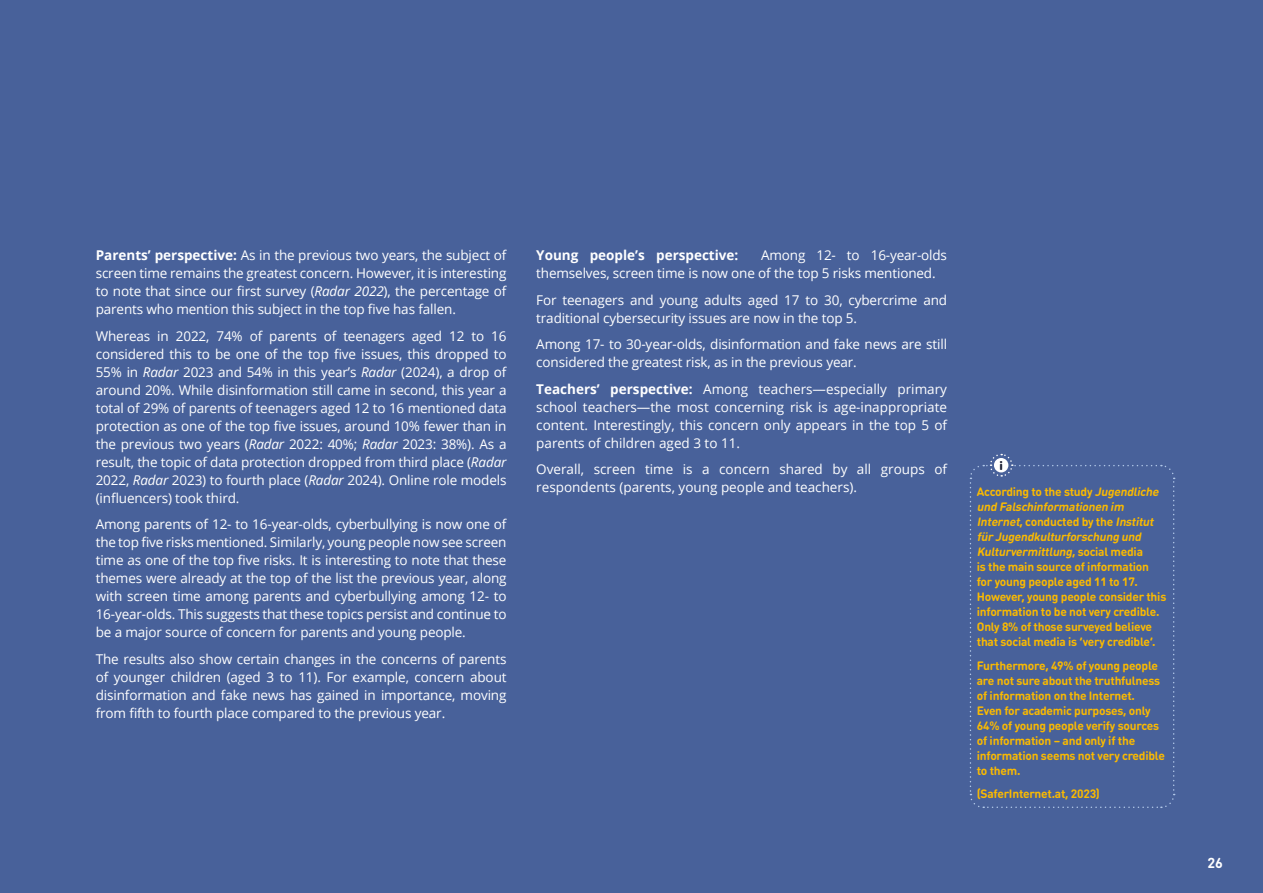
<style>
.page{position:relative;width:1263px;height:893px;background:#48619a}
.page>*{position:absolute;margin:0;border:0;box-sizing:border-box;transform-origin:0 0}
.t1{font:700 14.25px "DIN Round Pro";color:#fff}
.t2{font:13.5px/18px "Open Sans";letter-spacing:-.01em;color:#fff;text-align:justify}
.t3{font:700 13.5px "Open Sans";color:#fff}
.POp-up_fond_foncé{font:700 12px/15px "DIN Round Pro";letter-spacing:-.02em;color:#fbba00}
.t4{font:900 12px "DIN Round Pro";color:#161a2e}
.s1{font-weight:700}
.s2{font-style:italic}
</style>
<div class="page">
<svg style="left:969px;top:453px;width:206px;height:355px"></svg>
<div style="left:994px;top:458px;width:14px;height:14px;background:#fff;border-radius:50%"></div>
<p class="t2" style="left:96px;top:246px;width:412px"><span class="s1">Parents’ perspective:</span> As in the previous two years, the subject of screen time remains the greatest concern. However, it is interesting to note that since our first survey (<span class="s2">Radar 2022</span>), the percentage of parents who mention this subject in the top five has fallen.</p>
<p class="t2" style="left:96px;top:326px;width:412px">Whereas in 2022, 74% of parents of teenagers aged 12 to 16 considered this to be one of the top five issues, this dropped to 55% in <span class="s2">Radar</span> 2023 and 54% in this year’s <span class="s2">Radar</span> (2024), a drop of around 20%. While disinformation still came in second, this year a total of 29% of parents of teenagers aged 12 to 16 mentioned data protection as one of the top five issues, around 10% fewer than in the previous two years (<span class="s2">Radar</span> 2022: 40%; <span class="s2">Radar</span> 2023: 38%). As a result, the topic of data protection dropped from third place (<span class="s2">Radar </span>2022, <span class="s2">Radar</span> 2023) to fourth place (<span class="s2">Radar</span> 2024). Online role models (influencers) took third.</p>
<p class="t2" style="left:96px;top:515px;width:412px">Among parents of 12- to 16-year-olds, cyberbullying is now one of the top five risks mentioned. Similarly, young people now see screen time as one of the top five risks. It is interesting to note that these themes were already at the top of the list the previous year, along with screen time among parents and cyberbullying among 12- to 16-year-olds. This suggests that these topics persist and continue to be a major source of concern for parents and young people.</p>
<p class="t2" style="left:96px;top:649px;width:412px">The results also show certain changes in the concerns of parents of younger children (aged 3 to 11). For example, concern about disinformation and fake news has gained in importance, moving from fifth to fourth place compared to the previous year.</p>
<p class="t3" style="left:536px;top:246px;width:204px">Young people’s perspective:</p>
<p class="t2" style="left:536px;top:246px;width:412px;text-indent:225px">Among 12- to 16-year-olds themselves, screen time is now one of the top 5 risks mentioned.</p>
<p class="t2" style="left:536px;top:290px;width:412px">For teenagers and young adults aged 17 to 30, cybercrime and traditional cybersecurity issues are now in the top 5.</p>
<p class="t2" style="left:536px;top:335px;width:412px">Among 17- to 30-year-olds, disinformation and fake news are still considered the greatest risk, as in the previous year.</p>
<p class="t2" style="left:536px;top:379px;width:412px"><span class="s1">Teachers’ perspective:</span> Among teachers—especially primary school teachers—the most concerning risk is age-inappropriate content. Interestingly, this concern only appears in the top 5 of parents of children aged 3 to 11.</p>
<p class="t2" style="left:536px;top:460px;width:412px">Overall, screen time is a concern shared by all groups of respondents (parents, young people and teachers).</p>
<p class="t4" style="left:999px;top:456px;width:5px">i</p>
<p class="POp-up_fond_foncé" style="left:977px;top:484px;width:191px">According to the study <span class="s2">Jugendliche und Falschinformationen im Internet</span>, c o n d u ct e d b y t h e <span class="s2">Institut fürJugendkulturforschung und Kulturvermittlung</span>, s o c i a l m e d i a<br>is the main source of information for young people aged 11 to 17.<br>However, young people consider this information to be not very credible.<br>Only 8% of those surveyed believe that social media is ‘very credible’.</p>
<p class="POp-up_fond_foncé" style="left:977px;top:657px;width:190px">Furthermore, 49% of young people are not sure about the truthfulness of information on the Internet.<br>Even for academic purposes, only<br>64% of young people verify sources of information – and only if the information seems not very credible to them.</p>
<p class="POp-up_fond_foncé" style="left:977px;top:786px;width:125px">(SaferInternet.at, 2023)</p>
<p class="t1" style="left:1207px;top:853px;width:17px">26</p>
</div>
